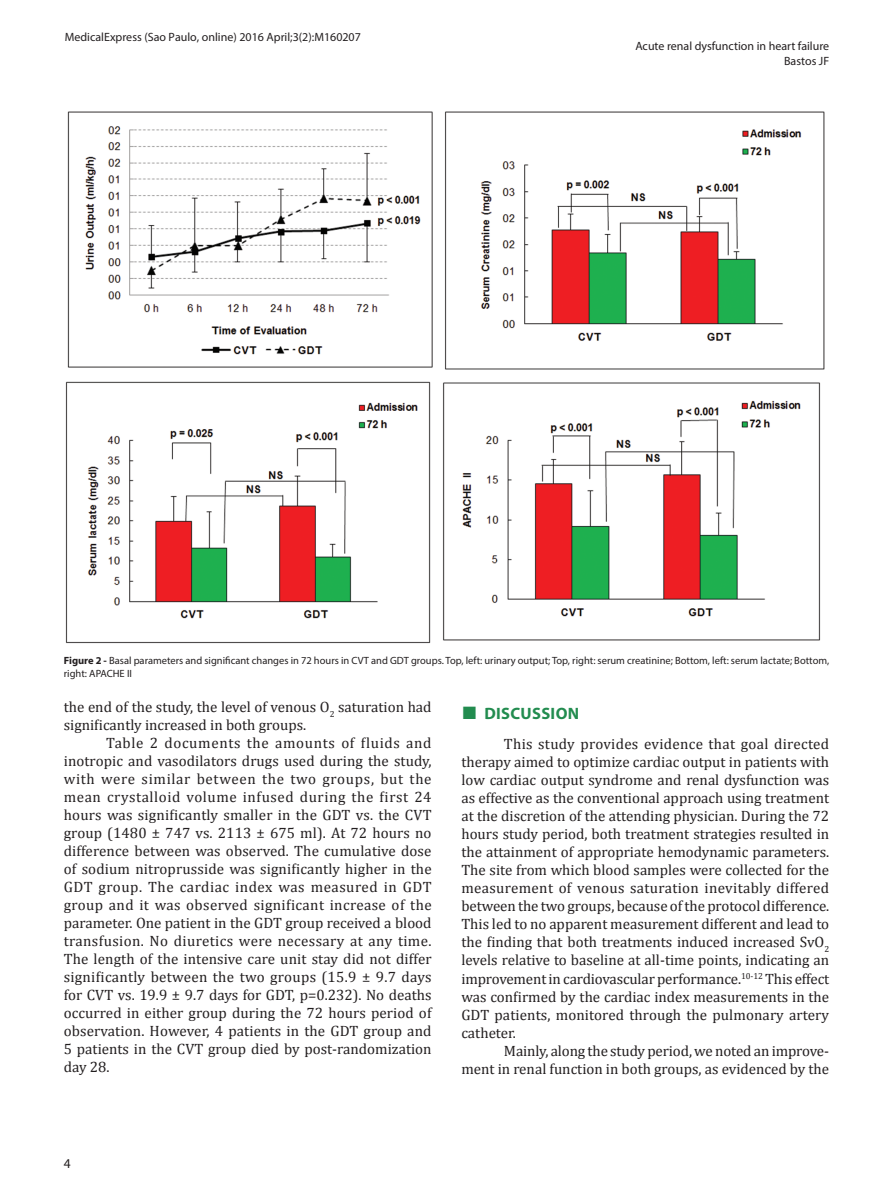
<style>
.page{position:relative;width:893px;height:1191px;background:#fff}
.page>*{position:absolute;margin:0;border:0;box-sizing:border-box;transform-origin:0 0}
.Intertítulo{font:700 16.5px "Myriad Pro";letter-spacing:.02em;color:#228c4f}
.Texto{font:15px/18px "Cambria";color:#231f20;text-align:justify}
.t1{font:13.5px "Myriad Pro";color:#231f20}
.t2{font:12px/15px "Myriad Pro";color:#231f20;text-align:right}
.Legenda{font:10.5px/13.2px "Myriad Pro";color:#231f20}
.s1{font-weight:700}
.s2{font-family:"Times New Roman";font-size:26.7px}
</style>
<div class="page">
<img style="left:65px;top:111px;width:760px;height:533px">
<p class="t2" style="left:65px;top:29px;width:298px">MedicalExpress (Sao Paulo, online) 2016 April;3(2):M160207</p>
<p class="t2" style="left:635px;top:39px;width:195px">Acute renal dysfunction in heart failure<br>Bastos JF</p>
<p class="Legenda" style="left:64px;top:654px;width:767px"><span class="s1">Figure 2 -</span> Basal parameters and significant changes in 72 hours in CVT and GDT groups. Top, left: urinary output; Top, right: serum creatinine; Bottom, left: serum lactate; Bottom, right: APACHE II</p>
<p class="Texto" style="left:64px;top:698px;width:369px">the end of the study, the level of venous O<sub>2</sub> saturation had significantly increased in both groups.</p>
<p class="Texto" style="left:64px;top:734px;width:369px;text-indent:43px">Table 2 documents the amounts of fluids and inotropic and vasodilators drugs used during the study, with were similar between the two groups, but the mean crystalloid volume infused during the first 24 hours was significantly smaller in the GDT vs. the CVT group (1480 ± 747 vs. 2113 ± 675 ml). At 72 hours no difference between was observed. The cumulative dose of sodium nitroprusside was significantly higher in the GDT group. The cardiac index was measured in GDT group and it was observed significant increase of the parameter. One patient in the GDT group received a blood transfusion. No diuretics were necessary at any time.<br>The length of the intensive care unit stay did not differ significantly between the two groups (15.9 ± 9.7 days for CVT vs. 19.9 ± 9.7 days for GDT, p=0.232). No deaths occurred in either group during the 72 hours period of observation. However, 4 patients in the GDT group and 5 patients in the CVT group died by post-randomization day 28.</p>
<p class="Intertítulo" style="left:461px;top:702px;width:119px"><span class="s2">■</span> DISCUSSION</p>
<p class="Texto" style="left:461px;top:735px;width:369px;text-indent:43px">This study provides evidence that goal directed therapy aimed to optimize cardiac output in patients with low cardiac output syndrome and renal dysfunction was as effective as the conventional approach using treatment at the discretion of the attending physician. During the 72 hours study period, both treatment strategies resulted in the attainment of appropriate hemodynamic parameters.<br>The site from which blood samples were collected for the measurement of venous saturation inevitably differed between the two groups, because of the protocol difference.<br>This led to no apparent measurement different and lead to the finding that both treatments induced increased SvO<sub>2 </sub>levels relative to baseline at all-time points, indicating an improvement in cardiovascular performance.<sup>10-12</sup> This effect was confirmed by the cardiac index measurements in the GDT patients, monitored through the pulmonary artery catheter.</p>
<p class="Texto" style="left:461px;top:1041px;width:369px;text-align:right">Mainly, along the study period, we noted an improve-<br>ment in renal function in both groups, as evidenced by the</p>
<p class="t1" style="left:64px;top:1155px;width:8px">4</p>
</div>
